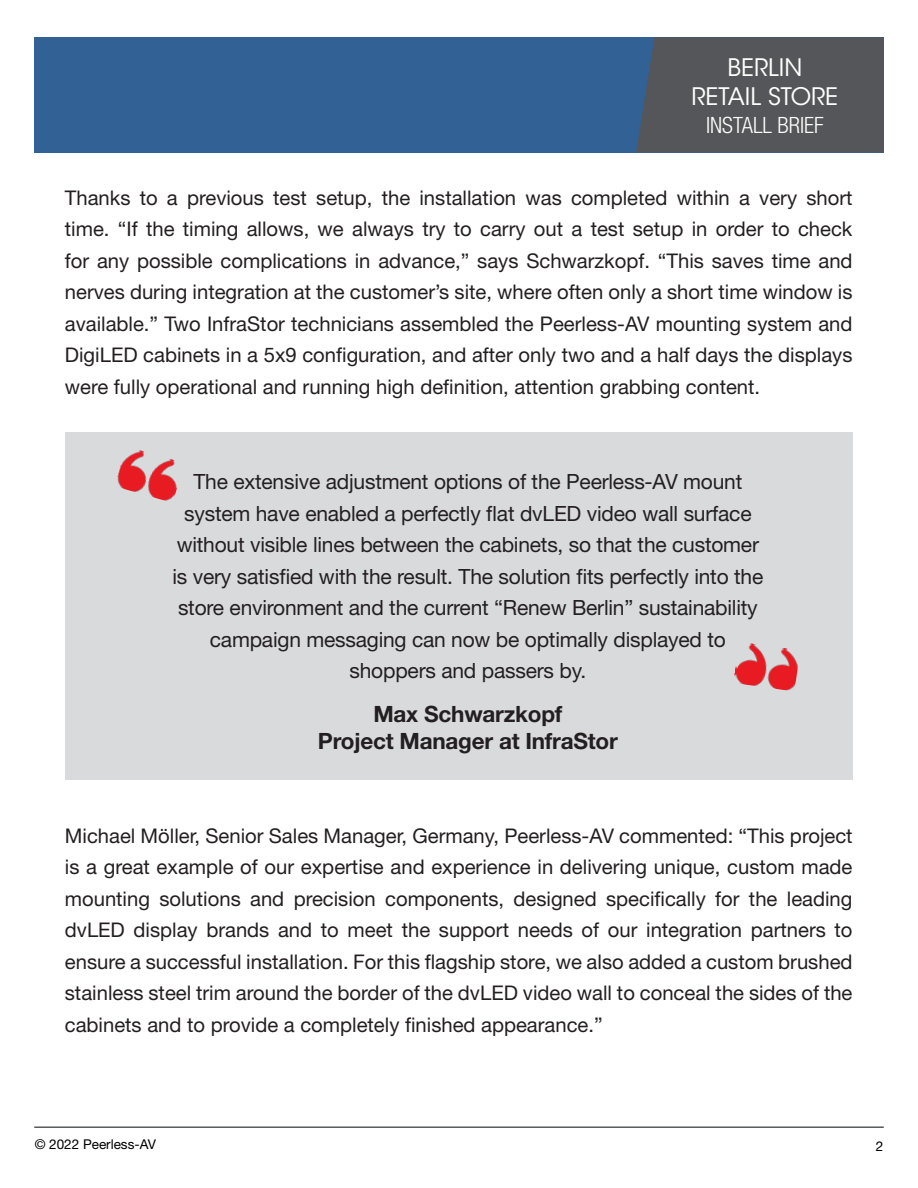
<style>
.page{position:relative;width:918px;height:1188px;background:#fff}
.page>*{position:absolute;margin:0;border:0;box-sizing:border-box;transform-origin:0 0}
.Proposal{font:24px "ITC Avant Garde Std";color:#fff}
.Text_Bolded_2{font:700 22.5px "Helvetica Neue LT Std";letter-spacing:-.01em;color:#231f20}
.Text_Bolded_4{font:300 condensed 22.5px "Helvetica Neue LT Std";color:#fff}
.Text_Bolded_2-2{font:21px/31.5px "Helvetica Neue LT Std";letter-spacing:-.01em;color:#231f20;text-align:center}
.Text_Bolded_2-3{font:20.25px/31.5px "Helvetica Neue LT Std";color:#231f20;text-align:justify}
.t1{font:13.5px "Helvetica Neue LT Std";color:#000}
</style>
<div class="page">
<div style="left:34px;top:37px;width:850px;height:115px;background:#326195"></div>
<div style="left:636px;top:37px;width:248px;height:115px;background:#555659"></div>
<hr style="left:34px;top:1126px;width:850px;height:2px;background:#57585a">
<div style="left:65px;top:432px;width:788px;height:348px;background:#d9dadc"></div>
<img style="left:117px;top:450px;width:60px;height:51px">
<img style="left:734px;top:643px;width:64px;height:48px">
<p class="Proposal" style="left:727px;top:53px;width:76px">BERLIN</p>
<p class="Proposal" style="left:692px;top:82px;width:148px">RETAIL STORE</p>
<p class="Text_Bolded_4" style="left:706px;top:113px;width:119px">INSTALL BRIEF</p>
<p class="Text_Bolded_2-3" style="left:65px;top:182px;width:789px">Thanks to a previous test setup, the installation was completed within a very short time. “If the timing allows, we always try to carry out a test setup in order to check for any possible complications in advance,” says Schwarzkopf. “This saves time and nerves during integration at the customer’s site, where often only a short time window is available.” Two InfraStor technicians assembled the Peerless-AV mounting system and DigiLED cabinets in a 5x9 configuration, and after only two and a half days the displays were fully operational and running high definition, attention grabbing content.</p>
<p class="Text_Bolded_2-2" style="left:172px;top:466px;width:592px">The extensive adjustment options of the Peerless-AV mount system have enabled a perfectly flat dvLED video wall surface without visible lines between the cabinets, so that the customer is very satisfied with the result. The solution fits perfectly into the store environment and the current “Renew Berlin” sustainability campaign messaging can now be optimally displayed to shoppers and passers by.</p>
<p class="Text_Bolded_2" style="left:373px;top:700px;width:190px">Max Schwarzkopf</p>
<p class="Text_Bolded_2" style="left:318px;top:727px;width:301px">Project Manager at InfraStor</p>
<p class="Text_Bolded_2-3" style="left:65px;top:820px;width:789px">Michael Möller, Senior Sales Manager, Germany, Peerless-AV commented: “This project is a great example of our expertise and experience in delivering unique, custom made mounting solutions and precision components, designed specifically for the leading dvLED display brands and to meet the support needs of our integration partners to ensure a successful installation. For this flagship store, we also added a custom brushed stainless steel trim around the border of the dvLED video wall to conceal the sides of the cabinets and to provide a completely finished appearance.”</p>
<p class="t1" style="left:35px;top:1136px;width:123px">© 2022 Peerless-AV</p>
<p class="t1" style="left:876px;top:1138px;width:9px">2</p>
</div>
